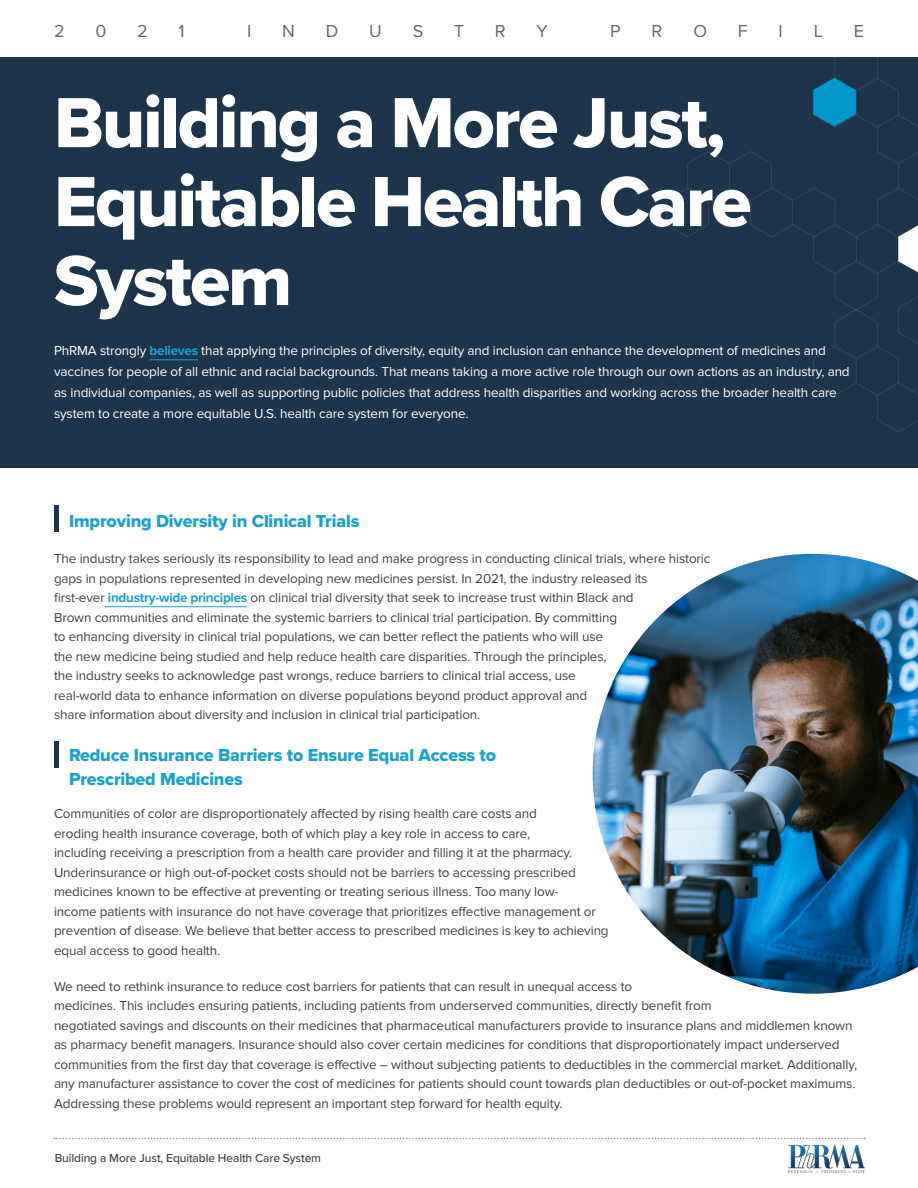
<style>
.page{position:relative;width:918px;height:1188px;background:#fff}
.page>*{position:absolute;margin:0;border:0;box-sizing:border-box;transform-origin:0 0}
.t1{font:73.5px/78.9px "Proxima Nova Extrabld";letter-spacing:-.03em;color:#fff}
.t2{font:18px/24px "Proxima Nova Extrabld";letter-spacing:-.01em;color:#1aa1d2}
.t3{font:18px "Proxima Nova";color:#414042}
.t4{font:13.5px/19.5px "Proxima Nova";letter-spacing:-.01em;color:#414042}
.t5{font:13.5px/21px "Proxima Nova";letter-spacing:-.01em;color:#fff}
.t6{font:500 12px "Proxima Nova";letter-spacing:-.01em;color:#414042}
.s1{font-weight:700;color:#1aa1d2}
</style>
<div class="page">
<div style="left:0;top:57px;width:918px;height:411px;background:#1e344b"></div>
<hr style="left:150px;top:360px;width:48px;height:1px;background:#1aa1d2">
<svg style="left:666px;top:57px;width:252px;height:375px"></svg>
<svg style="left:813px;top:78px;width:43px;height:48px"></svg>
<svg style="left:898px;top:150px;width:20px;height:282px"></svg>
<hr style="left:105px;top:606px;width:142px;height:1px;background:#1aa1d2">
<hr style="left:54px;top:506px;width:4px;height:26px;background:#1e344b">
<hr style="left:54px;top:741px;width:4px;height:27px;background:#1e344b">
<svg style="left:54px;top:1138px;width:811px;height:1px"></svg>
<img style="left:789px;top:1146px;width:76px;height:26px">
<img style="left:593px;top:554px;width:325px;height:440px">
<h2 class="t3" style="left:54px;top:20px;width:12px">2</h2>
<h2 class="t3" style="left:95px;top:20px;width:13px">0</h2>
<h2 class="t3" style="left:137px;top:20px;width:12px">2</h2>
<h2 class="t3" style="left:179px;top:20px;width:8px">1</h2>
<h2 class="t3" style="left:247px;top:20px;width:6px">I</h2>
<h2 class="t3" style="left:282px;top:20px;width:14px">N</h2>
<h2 class="t3" style="left:326px;top:20px;width:14px">D</h2>
<h2 class="t3" style="left:369px;top:20px;width:14px">U</h2>
<h2 class="t3" style="left:413px;top:20px;width:12px">S</h2>
<h2 class="t3" style="left:454px;top:20px;width:12px">T</h2>
<h2 class="t3" style="left:495px;top:20px;width:12px">R</h2>
<h2 class="t3" style="left:536px;top:20px;width:13px">Y</h2>
<h2 class="t3" style="left:610px;top:20px;width:12px">P</h2>
<h2 class="t3" style="left:652px;top:20px;width:12px">R</h2>
<h2 class="t3" style="left:693px;top:20px;width:15px">O</h2>
<h2 class="t3" style="left:738px;top:20px;width:11px">F</h2>
<h2 class="t3" style="left:779px;top:20px;width:6px">I</h2>
<h2 class="t3" style="left:814px;top:20px;width:11px">L</h2>
<h2 class="t3" style="left:854px;top:20px;width:12px">E</h2>
<h1 class="t1" style="left:54px;top:82px;width:699px">Building a More Just,<br>Equitable Health Care<br>System</h1>
<p class="t5" style="left:54px;top:341px;width:797px">PhRMA strongly <span class="s1">believes</span> that applying the principles of diversity, equity and inclusion can enhance the development of medicines and vaccines for people of all ethnic and racial backgrounds. That means taking a more active role through our own actions as an industry, and as individual companies, as well as supporting public policies that address health disparities and working across the broader health care system to create a more equitable U.S. health care system for everyone.</p>
<h2 class="t2" style="left:69px;top:509px;width:292px">Improving Diversity in Clinical Trials</h2>
<p class="t4" style="left:54px;top:549px;width:658px">The industry takes seriously its responsibility to lead and make progress in conducting clinical trials, where historic gaps in populations represented in developing new medicines persist. In 2021, the industry released its<br>first-ever <span class="s1">industry-wide principles</span> on clinical trial diversity that seek to increase trust within Black and<br>Brown communities and eliminate the systemic barriers to clinical trial participation. By committing<br>to enhancing diversity in clinical trial populations, we can better reflect the patients who will use<br>the new medicine being studied and help reduce health care disparities. Through the principles,<br>the industry seeks to acknowledge past wrongs, reduce barriers to clinical trial access, use<br>real-world data to enhance information on diverse populations beyond product approval and<br>share information about diversity and inclusion in clinical trial participation.</p>
<h2 class="t2" style="left:69px;top:743px;width:429px">Reduce Insurance Barriers to Ensure Equal Access to<br>Prescribed Medicines</h2>
<p class="t4" style="left:54px;top:804px;width:556px">Communities of color are disproportionately affected by rising health care costs and<br>eroding health insurance coverage, both of which play a key role in access to care,<br>including receiving a prescription from a health care provider and filling it at the pharmacy.<br>Underinsurance or high out-of-pocket costs should not be barriers to accessing prescribed medicines known to be effective at preventing or treating serious illness. Too many low-<br>income patients with insurance do not have coverage that prioritizes effective management or prevention of disease. We believe that better access to prescribed medicines is key to achieving equal access to good health.</p>
<p class="t4" style="left:54px;top:977px;width:805px">We need to rethink insurance to reduce cost barriers for patients that can result in unequal access to<br>medicines. This includes ensuring patients, including patients from underserved communities, directly benefit from<br>negotiated savings and discounts on their medicines that pharmaceutical manufacturers provide to insurance plans and middlemen known as pharmacy benefit managers. Insurance should also cover certain medicines for conditions that disproportionately impact underserved communities from the first day that coverage is effective – without subjecting patients to deductibles in the commercial market. Additionally, any manufacturer assistance to cover the cost of medicines for patients should count towards plan deductibles or out-of-pocket maximums.<br>Addressing these problems would represent an important step forward for health equity.</p>
<p class="t6" style="left:55px;top:1149px;width:268px">Building a More Just, Equitable Health Care System</p>
</div>
